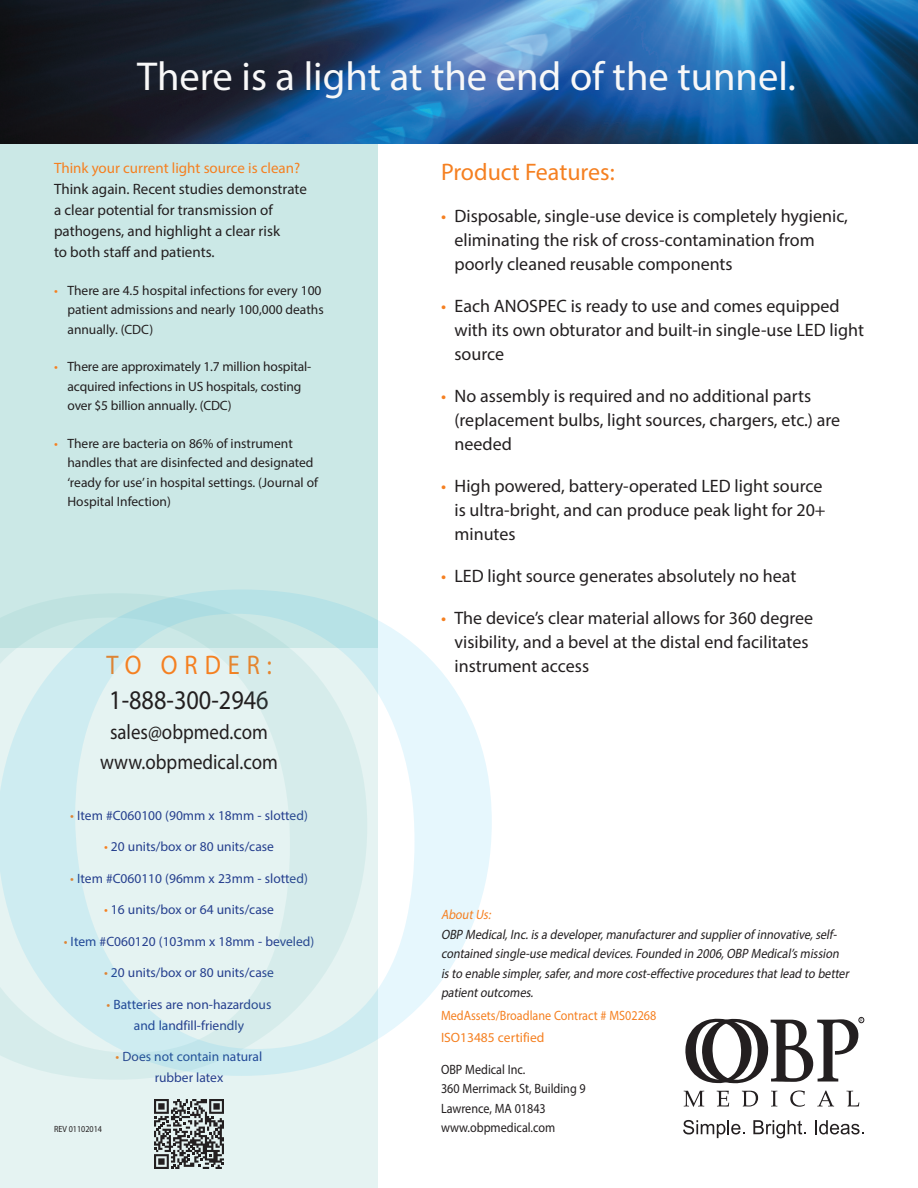
<style>
.page{position:relative;width:918px;height:1188px;background:#fff}
.page>*{position:absolute;margin:0;border:0;box-sizing:border-box;transform-origin:0 0}
.t1{font:40.5px "Myriad Pro";color:#f8f8f8}
.t2{font:27px "Myriad Pro";color:#231f20;scale:.9 1}
.t3{font:27px "Myriad Pro";letter-spacing:.29em;color:#f58021;scale:.9 1}
.t4{font:24px "Myriad Pro";color:#f58021}
.t5{font:21px "Myriad Pro";color:#231f20;scale:.9 1}
.t6{font:18px/24px "Myriad Pro";color:#231f20}
.t7{font:15px/21px "Myriad Pro";color:#231f20}
.t8{font:13.5px/19.5px "Myriad Pro";color:#231f20}
.t9{font:13.5px/21px "Myriad Pro";color:#253f8e;text-align:center}
.t10{font:italic 13.5px/19.5px "Myriad Pro";letter-spacing:-.005em;color:#231f20;scale:.9 1}
.t11{font:13.5px "Myriad Pro";color:#231f20;scale:.9 1}
.t12{font:13.5px "Myriad Pro";color:#f58021;scale:.9 1}
.t13{font:13.5px "Myriad Pro";color:#f58021}
.t14{font:italic 13.5px "Myriad Pro";color:#f58021;scale:.9 1}
.t15{font:9px "Myriad Pro";color:#231f20;scale:.9 1}
.s1{color:#f58021}
</style>
<div class="page">
<div style="left:0;top:144px;width:378px;height:504px;background:#cbe8e6"></div>
<div style="left:0;top:648px;width:378px;height:540px;background:#e5f3f2"></div>
<svg style="left:154px;top:1099px;width:70px;height:70px"></svg>
<img style="left:0;top:0;width:918px;height:144px">
<svg style="left:0;top:590px;width:492px;height:486px"></svg>
<svg style="left:684px;top:1091px;width:20px;height:16px"></svg>
<svg style="left:717px;top:1091px;width:12px;height:16px"></svg>
<svg style="left:742px;top:1091px;width:16px;height:16px"></svg>
<svg style="left:771px;top:1091px;width:6px;height:16px"></svg>
<svg style="left:790px;top:1090px;width:15px;height:17px"></svg>
<svg style="left:817px;top:1091px;width:17px;height:16px"></svg>
<svg style="left:847px;top:1091px;width:12px;height:16px"></svg>
<svg style="left:685px;top:1017px;width:179px;height:66px"></svg>
<svg style="left:683px;top:1120px;width:62px;height:18px"></svg>
<svg style="left:753px;top:1120px;width:53px;height:18px"></svg>
<svg style="left:815px;top:1120px;width:49px;height:14px"></svg>
<p class="t1" style="left:137px;top:51px;width:660px">There is a light at the end of the tunnel.</p>
<p class="t7" style="left:54px;top:157px;width:255px"><span class="s1">Think your current light source is clean?<br></span>Think again. Recent studies demonstrate a clear potential for transmission of pathogens, and highlight a clear risk<br>to both staff and patients.</p>
<p class="t8" style="left:68px;top:280px;width:258px;text-indent:-14px"><span class="s1">•</span> There are 4.5 hospital infections for every 100 patient admissions and nearly 100,000 deaths annually. (CDC)</p>
<p class="t8" style="left:68px;top:357px;width:245px;text-indent:-14px"><span class="s1">•</span> There are approximately 1.7 million hospital&shy;acquired infections in US hospitals, costing over $5 billion annually. (CDC)</p>
<p class="t8" style="left:68px;top:433px;width:252px;text-indent:-14px"><span class="s1">•</span> There are bacteria on 86% of instrument handles that are disinfected and designated ‘ready for use’ in hospital settings. (Journal of Hospital Infection)</p>
<p class="t4" style="left:441px;top:157px;width:175px">Product Features:</p>
<p class="t6" style="left:454px;top:204px;width:395px;text-indent:-14px"><span class="s1">•</span> Disposable, single-use device is completely hygienic, eliminating the risk of cross-contamination from poorly cleaned reusable components</p>
<p class="t6" style="left:454px;top:294px;width:411px;text-indent:-14px"><span class="s1">•</span> Each ANOSPEC is ready to use and comes equipped with its own obturator and built-in single-use LED light source</p>
<p class="t6" style="left:454px;top:384px;width:387px;text-indent:-14px"><span class="s1">•</span> No assembly is required and no additional parts (replacement bulbs, light sources, chargers, etc.) are needed</p>
<p class="t6" style="left:454px;top:474px;width:373px;text-indent:-14px"><span class="s1">•</span> High powered, battery-operated LED light source is ultra-bright, and can produce peak light for 20+ minutes</p>
<p class="t6" style="left:441px;top:564px;width:357px"><span class="s1">•</span> LED light source generates absolutely no heat</p>
<p class="t6" style="left:441px;top:606px;width:374px;text-align:center"><span class="s1">•</span> The device’s clear material allows for 360 degree visibility, and a bevel at the distal end facilitates</p>
<p class="t3" style="left:106px;top:649px;width:185px">TO ORDER:</p>
<p class="t6" style="left:454px;top:654px;width:136px">instrument access</p>
<p class="t2" style="left:109px;top:683px;width:179px">1-888-300-2946</p>
<p class="t5" style="left:110px;top:719px;width:177px">sales@obpmed.com</p>
<p class="t5" style="left:100px;top:749px;width:199px">www.obpmedical.com</p>
<p class="t9" style="left:70px;top:805px;width:239px"><span class="s1">•</span> Item #C060100 (90mm x 18mm - slotted)</p>
<p class="t9" style="left:104px;top:836px;width:171px"><span class="s1">•</span> 20 units/box or 80 units/case</p>
<p class="t9" style="left:70px;top:868px;width:239px"><span class="s1">•</span> Item #C060110 (96mm x 23mm - slotted)</p>
<p class="t9" style="left:104px;top:899px;width:171px"><span class="s1">•</span> 16 units/box or 64 units/case</p>
<p class="t9" style="left:64px;top:931px;width:252px"><span class="s1">•</span> Item #C060120 (103mm x 18mm - beveled)</p>
<p class="t9" style="left:104px;top:962px;width:171px"><span class="s1">•</span> 20 units/box or 80 units/case</p>
<p class="t9" style="left:107px;top:994px;width:166px"><span class="s1">•</span> Batteries are non-hazardous and landfill-friendly</p>
<p class="t9" style="left:116px;top:1046px;width:148px"><span class="s1">•</span> Does not contain natural rubber latex</p>
<p class="t14" style="left:441px;top:907px;width:60px">AboutUs:</p>
<p class="t10" style="left:441px;top:924px;width:458px">OBP Medical,Inc.isa developer,manufacturerand supplierof innovative,self&shy;contained single-use medicaldevices.Founded in 2006,OBP Medical’smission isto enable simpler,safer,and more cost-effective proceduresthatlead to better patientoutcomes.</p>
<p class="t12" style="left:441px;top:1007px;width:241px">MedAssets/Broadlane Contract # MS02268</p>
<p class="t13" style="left:441px;top:1030px;width:105px">ISO13485 certified</p>
<p class="t11" style="left:441px;top:1061px;width:95px">OBP Medical Inc.</p>
<p class="t11" style="left:441px;top:1081px;width:162px">360 Merrimack St, Building 9</p>
<p class="t11" style="left:441px;top:1100px;width:118px">Lawrence, MA 01843</p>
<p class="t11" style="left:441px;top:1120px;width:129px">www.obpmedical.com</p>
<p class="t15" style="left:54px;top:1124px;width:55px">REV 01102014</p>
</div>
